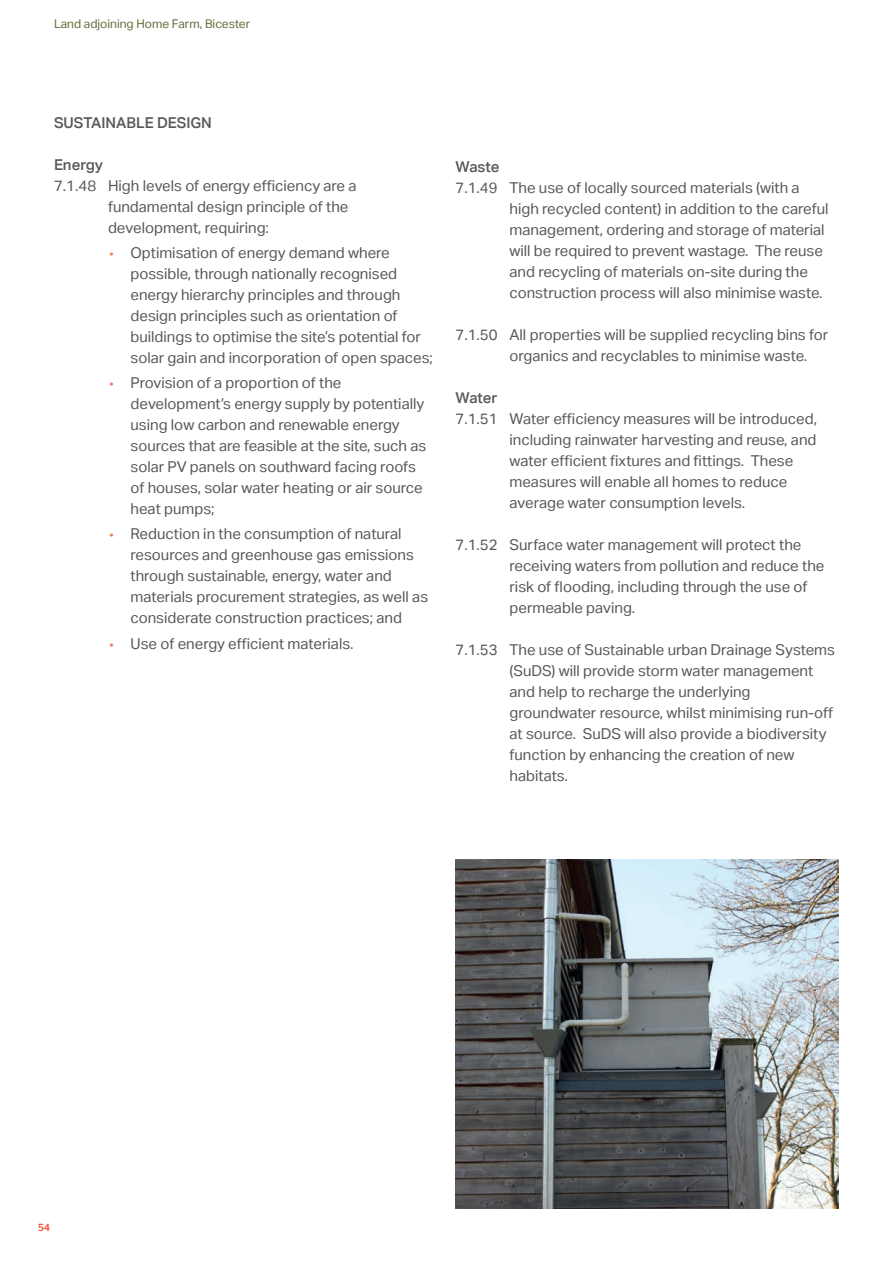
<style>
.page{position:relative;width:893px;height:1263px;background:#fff}
.page>*{position:absolute;margin:0;border:0;box-sizing:border-box;transform-origin:0 0}
.t1{font:15px/21px "Aktiv Grotesk";color:#57585a}
.t2{font:500 15px "Aktiv Grotesk";color:#57585a}
.t3{font:12px "Aktiv Grotesk";color:#5d6f39}
.t4{font:700 12px "Mr Eaves XL San OT";color:#f0563b}
.s1{font-family:"Myriad Pro";color:#f37a5c}
</style>
<div class="page">
<img style="left:455px;top:859px;width:384px;height:350px">
<p class="t3" style="left:54px;top:17px;width:198px">Land adjoining Home Farm, Bicester</p>
<p class="t2" style="left:54px;top:113px;width:159px">SUSTAINABLE DESIGN</p>
<p class="t2" style="left:54px;top:155px;width:51px">Energy</p>
<p class="t1" style="left:108px;top:175px;width:250px;text-indent:-54px">7.1.48 High levels of energy efficiency are a fundamental design principle of the development, requiring:</p>
<p class="t1" style="left:130px;top:242px;width:304px;text-indent:-21px"><span class="s1">•</span> Optimisation of energy demand where possible, through nationally recognised energy hierarchy principles and through design principles such as orientation of buildings to optimise the site’s potential for solar gain and incorporation of open spaces;</p>
<p class="t1" style="left:130px;top:372px;width:297px;text-indent:-21px"><span class="s1">•</span> Provision of a proportion of the development’s energy supply by potentially using low carbon and renewable energy sources that are feasible at the site, such as solar PV panels on southward facing roofs of houses, solar water heating or air source heat pumps;</p>
<p class="t1" style="left:130px;top:523px;width:299px;text-indent:-21px"><span class="s1">•</span> Reduction in the consumption of natural resources and greenhouse gas emissions through sustainable, energy, water and materials procurement strategies, as well as considerate construction practices; and</p>
<p class="t1" style="left:110px;top:633px;width:245px"><span class="s1">•</span> Use of energy efficient materials.</p>
<p class="t2" style="left:455px;top:158px;width:45px">Waste</p>
<p class="t1" style="left:509px;top:177px;width:321px;text-indent:-54px">7.1.49 The use of locally sourced materials (with a high recycled content) in addition to the careful management, ordering and storage of material will be required to prevent wastage. The reuse and recycling of materials on-site during the construction process will also minimise waste.</p>
<p class="t1" style="left:509px;top:324px;width:320px;text-indent:-54px">7.1.50 All properties will be supplied recycling bins for organics and recyclables to minimise waste.</p>
<p class="t2" style="left:455px;top:389px;width:43px">Water</p>
<p class="t1" style="left:509px;top:408px;width:309px;text-indent:-54px">7.1.51 Water efficiency measures will be introduced, including rainwater harvesting and reuse, and water efficient fixtures and fittings. These measures will enable all homes to reduce average water consumption levels.</p>
<p class="t1" style="left:509px;top:534px;width:316px;text-indent:-54px">7.1.52 Surface water management will protect the receiving waters from pollution and reduce the risk of flooding, including through the use of permeable paving.</p>
<p class="t1" style="left:509px;top:639px;width:327px;text-indent:-54px">7.1.53 The use of Sustainable urban Drainage Systems (SuDS) will provide storm water management and help to recharge the underlying groundwater resource, whilst minimising run-off at source. SuDS will also provide a biodiversity function by enhancing the creation of new habitats.</p>
<p class="t4" style="left:38px;top:1221px;width:14px">54</p>
</div>
